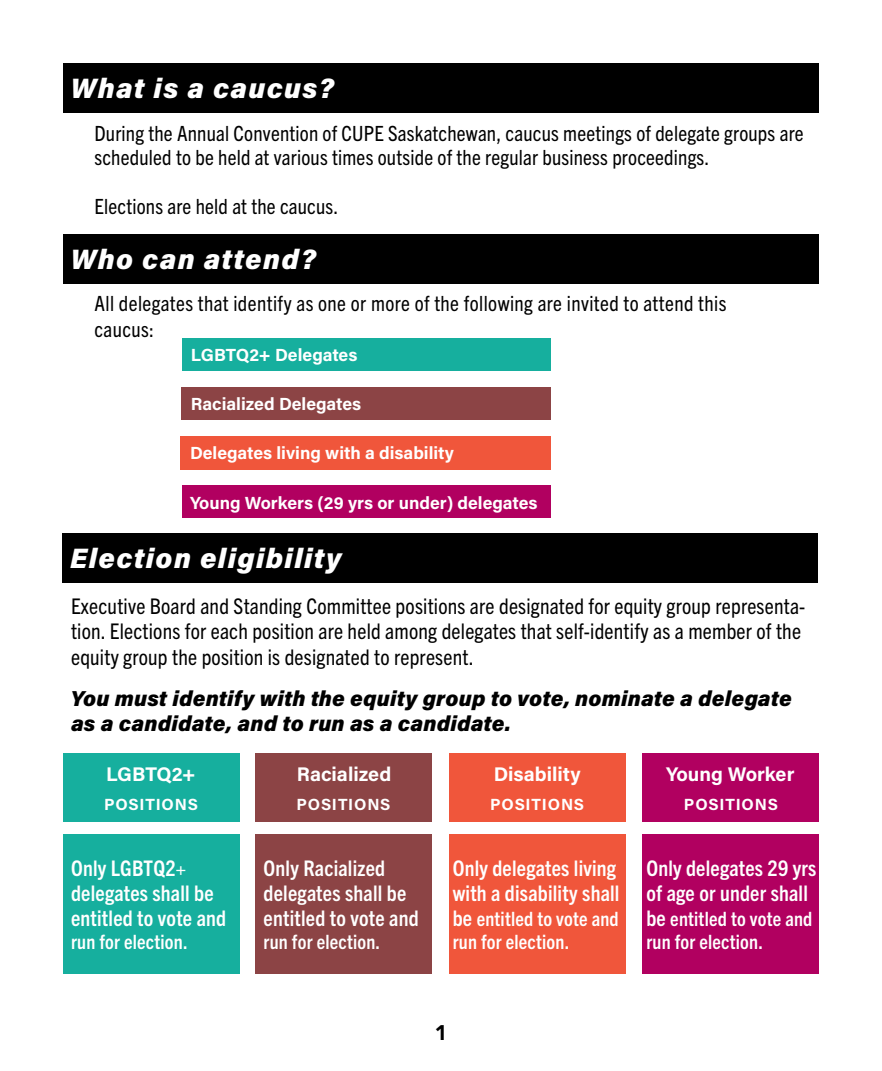
<style>
.page{position:relative;width:882px;height:1071px;background:#fff}
.page>*{position:absolute;margin:0;border:0;box-sizing:border-box;transform-origin:0 0}
.Box_Regular_Text{font:italic 900 28px "Acumin Pro";letter-spacing:.05em;color:#fff}
.Box_Regular_Text-2{font:condensed 21.53px/25.2px "Trade Gothic Next LT Pro";letter-spacing:.01em;color:#000}
.Box_Regular_Text-3{font:700 condensed 21.53px/25.2px "Trade Gothic Next LT Pro";letter-spacing:.01em;color:#fff}
.Box_Regular_Text-4{font:italic 900 21.53px/25.2px "Acumin Pro";letter-spacing:.01em;color:#000}
.Box_Regular_Text-5{font:condensed 21px/24.5px "Trade Gothic Next LT Pro";letter-spacing:.01em;color:#000}
.Regular_Text{font:condensed 21px/25.2px "Trade Gothic Next LT Pro";letter-spacing:.02em;color:#000}
.Position_Name{font:900 21px "Avenir LT Std";color:#000}
.Box_Regular_Text-6{font:700 condensed 19.78px/23.1px "Trade Gothic Next LT Pro";letter-spacing:.01em;color:#fff}
.Position_Name-2{font:700 19.78px "Acumin Pro";color:#fff}
.Position_Name-3{font:700 17.5px "Acumin Pro";color:#fff}
.Position_Sub-Heading{font:700 16.1px "Acumin Pro";letter-spacing:.05em;color:#fff}
.s1{font-size:21.53px}
</style>
<div class="page">
<div style="left:63px;top:754px;width:176px;height:68px;background:#16af9e"></div>
<div style="left:256px;top:754px;width:176px;height:68px;background:#8c4445"></div>
<div style="left:449px;top:754px;width:176px;height:68px;background:#f0563b"></div>
<div style="left:63px;top:834px;width:176px;height:140px;background:#16af9e"></div>
<div style="left:256px;top:834px;width:176px;height:140px;background:#8c4445"></div>
<div style="left:449px;top:834px;width:176px;height:140px;background:#f0563b"></div>
<div style="left:182px;top:339px;width:369px;height:32px;background:#16af9e"></div>
<div style="left:181px;top:387px;width:370px;height:33px;background:#8c4445"></div>
<div style="left:181px;top:436px;width:370px;height:34px;background:#f0563b"></div>
<div style="left:182px;top:485px;width:369px;height:33px;background:#b10060"></div>
<div style="left:643px;top:834px;width:176px;height:140px;background:#b10060"></div>
<div style="left:642px;top:754px;width:176px;height:68px;background:#b10060"></div>
<div style="left:63px;top:63px;width:756px;height:49px;background:#000"></div>
<div style="left:63px;top:234px;width:756px;height:49px;background:#000"></div>
<div style="left:62px;top:533px;width:756px;height:49px;background:#000"></div>
<p class="Box_Regular_Text" style="left:71px;top:68px;width:264px">What is a caucus?</p>
<p class="Box_Regular_Text-5" style="left:94px;top:119px;width:711px">During the Annual Convention of CUPE Saskatchewan, caucus meetings of delegate groups are scheduled to be held at various times outside of the regular business proceedings.</p>
<p class="Box_Regular_Text-5" style="left:94px;top:193px;width:245px">Elections are held at the caucus.</p>
<p class="Box_Regular_Text" style="left:71px;top:239px;width:247px">Who can attend?</p>
<p class="Regular_Text" style="left:94px;top:290px;width:633px">All delegates that identify as one or more of the following are invited to attend this caucus:</p>
<p class="Position_Name-3" style="left:191px;top:343px;width:168px">LGBTQ2+ Delegates</p>
<p class="Position_Name-3" style="left:191px;top:392px;width:172px">Racialized Delegates</p>
<p class="Position_Name-3" style="left:190px;top:441px;width:265px">Delegates living with a disability</p>
<p class="Position_Name-3" style="left:190px;top:490px;width:349px">Young Workers (29 yrs or under) delegates</p>
<p class="Box_Regular_Text" style="left:70px;top:538px;width:273px">Election eligibility</p>
<p class="Box_Regular_Text-2" style="left:71px;top:592px;width:736px">Executive Board and Standing Committee positions are designated for equity group representa&shy;tion. Elections for each position are held among delegates that self-identify as a member of the equity group the position is designated to represent.</p>
<p class="Box_Regular_Text-4" style="left:71px;top:685px;width:722px">You must identify with the equity group to vote, nominate a delegate as a candidate, and to run as a candidate.</p>
<p class="Position_Name-2" style="left:106px;top:760px;width:91px">LGBTQ2+</p>
<p class="Position_Name-2" style="left:297px;top:760px;width:96px">Racialized</p>
<p class="Position_Name-2" style="left:494px;top:760px;width:88px">Disability</p>
<p class="Position_Sub-Heading" style="left:104px;top:793px;width:95px">POSITIONS</p>
<p class="Position_Sub-Heading" style="left:297px;top:793px;width:95px">POSITIONS</p>
<p class="Position_Sub-Heading" style="left:490px;top:793px;width:95px">POSITIONS</p>
<p class="Box_Regular_Text-3" style="left:71px;top:854px;width:116px">Only LGBTQ2+</p>
<p class="Box_Regular_Text-3" style="left:71px;top:879px;width:157px">delegates shall be entitled to vote and</p>
<p class="Box_Regular_Text-6" style="left:71px;top:929px;width:118px">run for election.</p>
<p class="Box_Regular_Text-3" style="left:264px;top:854px;width:157px">Only Racialized delegates shall be entitled to vote and</p>
<p class="Box_Regular_Text-6" style="left:264px;top:929px;width:118px">run for election.</p>
<p class="Box_Regular_Text-3" style="left:453px;top:854px;width:168px">Only delegates living with a disability shall</p>
<p class="Box_Regular_Text-6" style="left:453px;top:906px;width:168px"><span class="s1">be</span> entitled to vote and run for election.</p>
<p class="Position_Name-2" style="left:666px;top:760px;width:130px">Young Worker</p>
<p class="Position_Sub-Heading" style="left:684px;top:793px;width:95px">POSITIONS</p>
<p class="Box_Regular_Text-3" style="left:646px;top:854px;width:172px">Only delegates 29 yrs of age or under shall</p>
<p class="Box_Regular_Text-6" style="left:646px;top:906px;width:168px"><span class="s1">be</span> entitled to vote and run for election.</p>
<p class="Position_Name" style="left:435px;top:1020px;width:14px">1</p>
</div>
